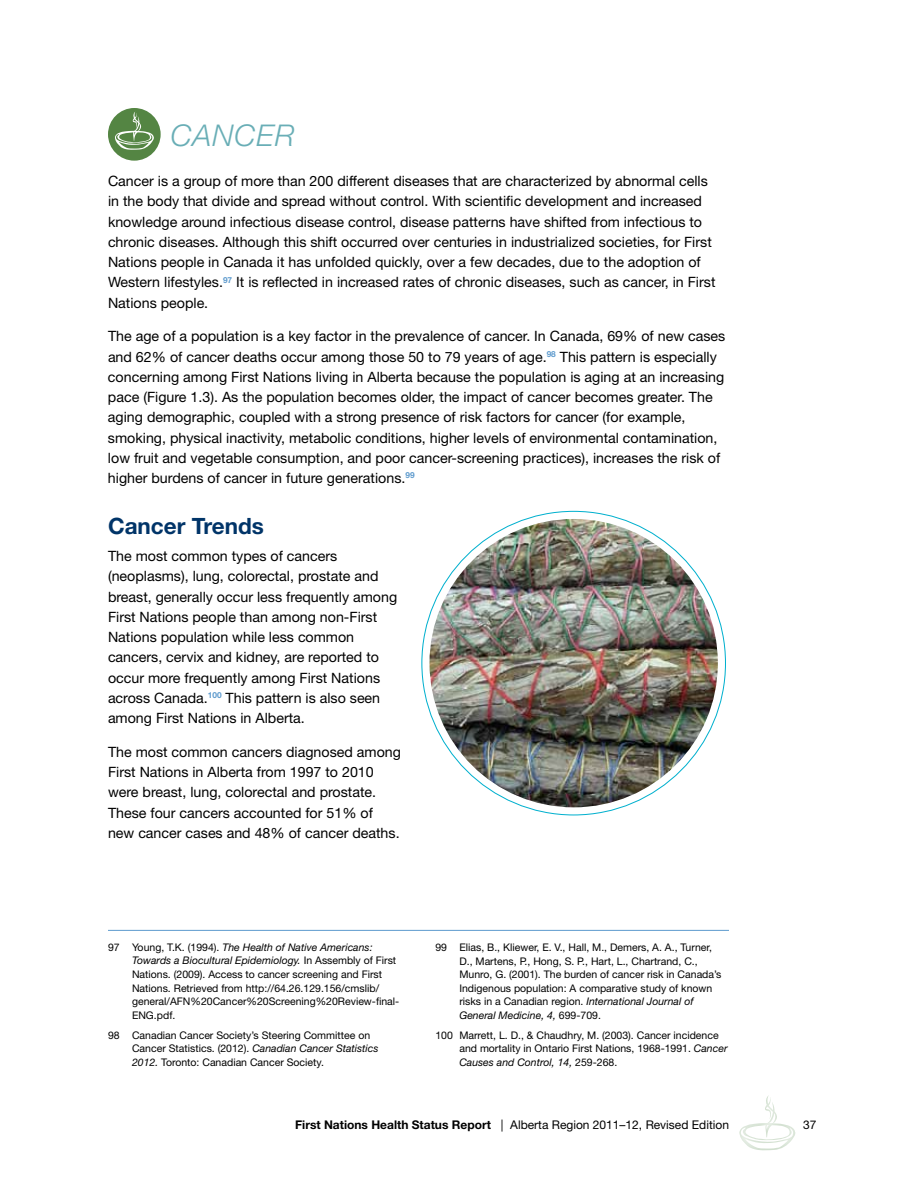
<style>
.page{position:relative;width:918px;height:1188px;background:#fff}
.page>*{position:absolute;margin:0;border:0;box-sizing:border-box;transform-origin:0 0}
.t1{font:italic 300 30px "Helvetica Neue LT Std";letter-spacing:.03em;color:#69aeb6}
.t2{font:700 22.5px "Helvetica Neue LT Std";color:#003468}
.t3{font:14.25px/20.2px "Helvetica Neue LT Std";color:#000}
.t4{font:12px "Helvetica Neue LT Std";color:#000}
.t5{font:10.5px/13.5px "Helvetica Neue LT Std";color:#000}
.s1{font-style:italic}
.s2{font-weight:700}
</style>
<div class="page">
<div style="left:108px;top:108px;width:53px;height:53px;background:#548543;border-radius:50%"></div>
<svg style="left:115px;top:111px;width:39px;height:39px"></svg>
<hr style="left:108px;top:930px;width:621px;height:1px;background:#5d9acd">
<img style="left:429px;top:519px;width:289px;height:288px;border-radius:144px">
<svg style="left:739px;top:1095px;width:57px;height:56px"></svg>
<h1 class="t1" style="left:171px;top:117px;width:125px">CANCER</h1>
<p class="t3" style="left:108px;top:171px;width:609px">Cancer is a group of more than 200 different diseases that are characterized by abnormal cells in the body that divide and spread without control. With scientific development and increased knowledge around infectious disease control, disease patterns have shifted from infectious to chronic diseases. Although this shift occurred over centuries in industrialized societies, for First Nations people in Canada it has unfolded quickly, over a few decades, due to the adoption of Western lifestyles.<sup>97</sup> It is reflected in increased rates of chronic diseases, such as cancer, in First Nations people.</p>
<p class="t3" style="left:108px;top:326px;width:619px">The age of a population is a key factor in the prevalence of cancer. In Canada, 69% of new cases and 62% of cancer deaths occur among those 50 to 79 years of age.<sup>98</sup> This pattern is especially concerning among First Nations living in Alberta because the population is aging at an increasing pace (Figure 1.3). As the population becomes older, the impact of cancer becomes greater. The aging demographic, coupled with a strong presence of risk factors for cancer (for example, smoking, physical inactivity, metabolic conditions, higher levels of environmental contamination, low fruit and vegetable consumption, and poor cancer-screening practices), increases the risk of higher burdens of cancer in future generations.<sup>99</sup></p>
<h2 class="t2" style="left:108px;top:512px;width:157px">Cancer Trends</h2>
<p class="t3" style="left:108px;top:546px;width:291px">The most common types of cancers (neoplasms), lung, colorectal, prostate and breast, generally occur less frequently among First Nations people than among non-First Nations population while less common cancers, cervix and kidney, are reported to occur more frequently among First Nations across Canada.<sup>100</sup> This pattern is also seen among First Nations in Alberta.</p>
<p class="t3" style="left:108px;top:742px;width:295px">The most common cancers diagnosed among First Nations in Alberta from 1997 to 2010 were breast, lung, colorectal and prostate.<br>These four cancers accounted for 51% of new cancer cases and 48% of cancer deaths.</p>
<p class="t5" style="left:132px;top:940px;width:269px;text-indent:-24px">97 Young, T.K. (1994). <span class="s1">The Health of Native Americans:<br>Towards a Biocultural Epidemiology.</span> In Assembly of First Nations. (2009). Access to cancer screening and First Nations. Retrieved from http://64.26.129.156/cmslib/ general/AFN%20Cancer%20Screening%20Review-final-ENG.pdf.</p>
<p class="t5" style="left:132px;top:1028px;width:248px;text-indent:-24px">98 Canadian Cancer Society’s Steering Committee on<br>Cancer Statistics. (2012). <span class="s1">Canadian Cancer Statistics<br>2012.</span> Toronto: Canadian Cancer Society.</p>
<p class="t5" style="left:459px;top:940px;width:264px;text-indent:-24px">99 Elias, B., Kliewer, E. V., Hall, M., Demers, A. A., Turner, D., Martens, P., Hong, S. P., Hart, L., Chartrand, C., Munro, G. (2001). The burden of cancer risk in Canada’s Indigenous population: A comparative study of known risks in a Canadian region. <span class="s1">International Journal of General Medicine, 4,</span> 699-709.</p>
<p class="t5" style="left:459px;top:1028px;width:270px;text-indent:-24px">100 Marrett, L. D., &amp; Chaudhry, M. (2003). Cancer incidence and mortality in Ontario First Nations, 1968-1991. <span class="s1">Cancer<br>Causes and Control, 14,</span> 259-268.</p>
<p class="t4" style="left:295px;top:1117px;width:435px"><span class="s2">First Nations Health Status Report</span> | Alberta Region 2011–12, Revised Edition</p>
<p class="t4" style="left:803px;top:1117px;width:15px">37</p>
</div>
